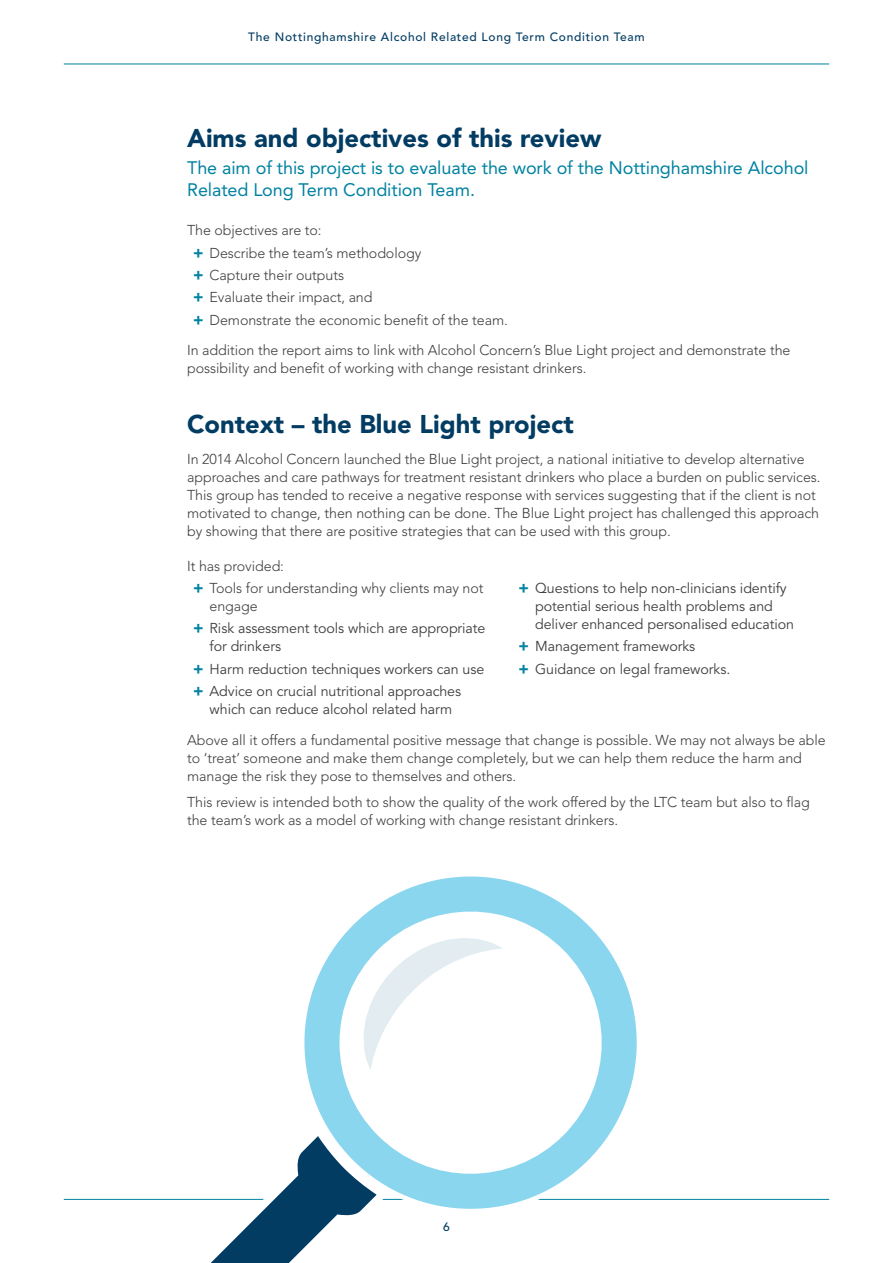
<style>
.page{position:relative;width:893px;height:1263px;background:#fff}
.page>*{position:absolute;margin:0;border:0;box-sizing:border-box;transform-origin:0 0}
.Para_Heading_B{font:900 25.5px "Avenir";color:#023c63}
.Sub_Heading_B{font:18px/22.5px "Avenir";letter-spacing:-.005em;color:#0082a1}
.Body_New_Para{font:300 14.25px/18px "Avenir";letter-spacing:-.005em;color:#3e3e3f}
.t1{font:14.25px/18px "Avenir";letter-spacing:-.005em;color:#3e3e3f}
.Body{font:300 14.25px/18px "Avenir";letter-spacing:-.005em;color:#3e3e3f}
.Bullet_Body{font:300 14.25px "Avenir";letter-spacing:-.005em;color:#3e3e3f}
.Bullet_Header{font:300 14.25px "Avenir";letter-spacing:-.005em;color:#3e3e3f}
.t2{font:500 12px "Avenir";letter-spacing:.06em;color:#023c63}
.s1{font-weight:900;font-size:15.75px;color:#0082a1}
</style>
<div class="page">
<hr style="left:64px;top:64px;width:765px;height:1px;background:#0082a1">
<hr style="left:64px;top:1199px;width:765px;height:1px;background:#0082a1">
<svg style="left:304px;top:876px;width:351px;height:333px"></svg>
<svg style="left:364px;top:938px;width:139px;height:132px"></svg>
<svg style="left:102px;top:1118px;width:293px;height:145px"></svg>
<p class="t2" style="left:248px;top:30px;width:398px">The Nottinghamshire Alcohol Related Long Term Condition Team</p>
<p class="Para_Heading_B" style="left:187px;top:123px;width:416px">Aims and objectives of this review</p>
<p class="Sub_Heading_B" style="left:187px;top:156px;width:623px">The aim of this project is to evaluate the work of the Nottinghamshire Alcohol<br>Related Long Term Condition Team.</p>
<p class="Bullet_Body" style="left:187px;top:222px;width:136px">The objectives are to:</p>
<p class="Body_New_Para" style="left:193px;top:244px;width:230px"><span class="s1">+</span> Describe the team’s methodology</p>
<p class="Body_New_Para" style="left:193px;top:266px;width:153px"><span class="s1">+</span> Capture their outputs</p>
<p class="Body_New_Para" style="left:193px;top:288px;width:181px"><span class="s1">+</span> Evaluate their impact, and</p>
<p class="Body_New_Para" style="left:193px;top:311px;width:316px"><span class="s1">+</span> Demonstrate the economic benefit of the team.</p>
<p class="Body_New_Para" style="left:187px;top:341px;width:605px">In addition the report aims to link with Alcohol Concern’s Blue Light project and demonstrate the possibility and benefit of working with change resistant drinkers.</p>
<p class="Para_Heading_B" style="left:187px;top:409px;width:388px">Context – the Blue Light project</p>
<p class="Body_New_Para" style="left:187px;top:450px;width:635px">In 2014 Alcohol Concern launched the Blue Light project, a national initiative to develop alternative approaches and care pathways for treatment resistant drinkers who place a burden on public services.<br>This group has tended to receive a negative response with services suggesting that if the client is not motivated to change, then nothing can be done. The Blue Light project has challenged this approach by showing that there are positive strategies that can be used with this group.</p>
<p class="Bullet_Header" style="left:187px;top:557px;width:98px">It has provided:</p>
<p class="Body_New_Para" style="left:210px;top:579px;width:275px;text-indent:-16px"><span class="s1">+</span> Tools for understanding why clients may not engage</p>
<p class="t1" style="left:210px;top:620px;width:277px;text-indent:-16px"><span class="s1">+</span> Risk assessment tools which are appropriate for drinkers</p>
<p class="t1" style="left:193px;top:660px;width:293px"><span class="s1">+</span> Harm reduction techniques workers can use</p>
<p class="t1" style="left:193px;top:682px;width:270px;text-align:center"><span class="s1">+</span> Advice on crucial nutritional approaches which can reduce alcohol related harm</p>
<p class="t1" style="left:535px;top:579px;width:260px;text-indent:-16px"><span class="s1">+</span> Questions to help non-clinicians identify potential serious health problems and deliver enhanced personalised education</p>
<p class="t1" style="left:519px;top:638px;width:178px"><span class="s1">+</span> Management frameworks</p>
<p class="t1" style="left:519px;top:660px;width:213px"><span class="s1">+</span> Guidance on legal frameworks.</p>
<p class="Body_New_Para" style="left:187px;top:731px;width:640px">Above all it offers a fundamental positive message that change is possible. We may not always be able to ‘treat’ someone and make them change completely, but we can help them reduce the harm and manage the risk they pose to themselves and others.</p>
<p class="Body" style="left:187px;top:793px;width:624px">This review is intended both to show the quality of the work offered by the LTC team but also to flag the team’s work as a model of working with change resistant drinkers.</p>
<p class="t2" style="left:443px;top:1220px;width:8px">6</p>
</div>
